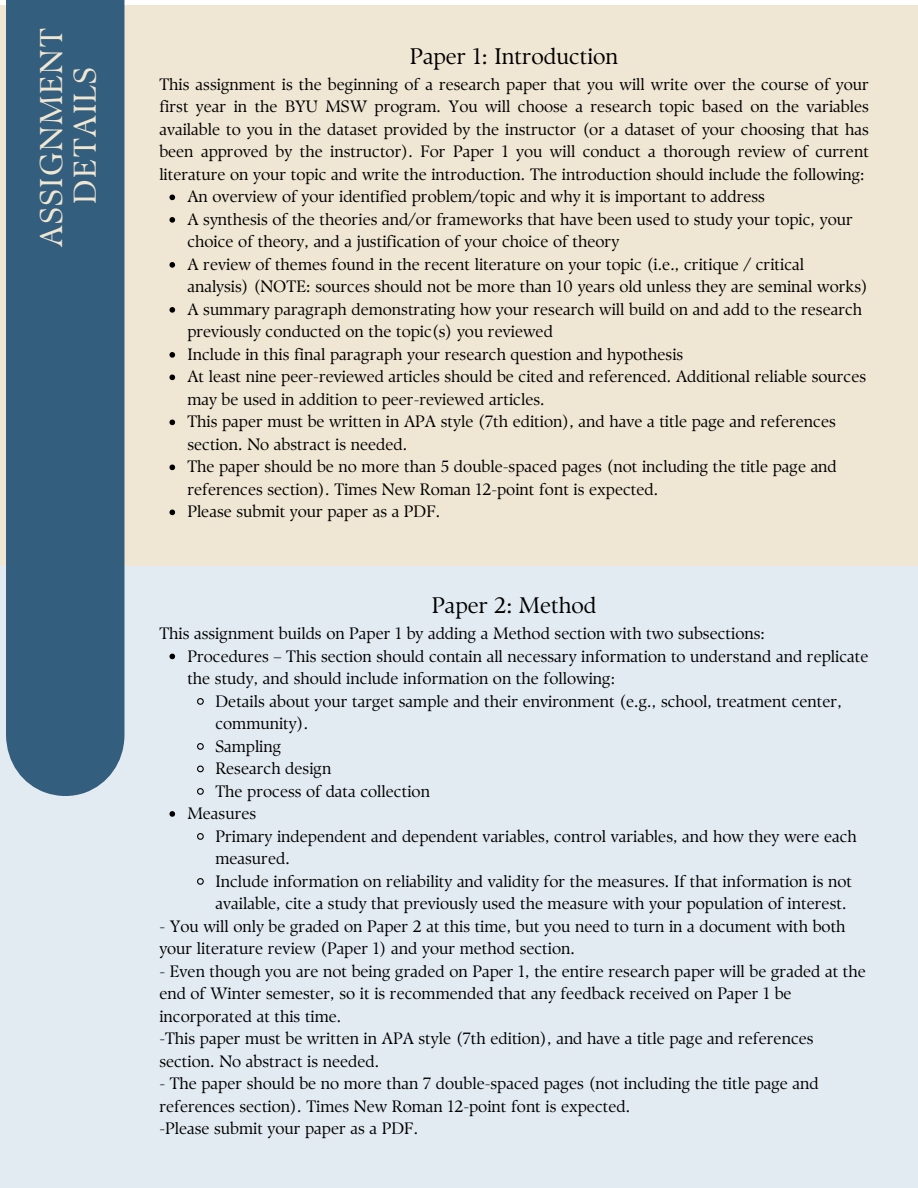
<style>
.page{position:relative;width:918px;height:1188px;background:#fff}
.page>*{position:absolute;margin:0;border:0;box-sizing:border-box;transform-origin:0 0}
.t1{font:31.5px "TY Serif D";letter-spacing:.045em;color:#efe6d3}
.t2{font:22.5px "TY Serif D";color:#000}
.t3{font:16.5px/22.5px "TY Serif D";color:#000}
</style>
<div class="page">
<div style="left:0;top:5px;width:918px;height:722px;background:#efe6d3"></div>
<svg style="left:169px;top:195px;width:6px;height:5px"></svg>
<svg style="left:169px;top:217px;width:6px;height:6px"></svg>
<svg style="left:169px;top:262px;width:6px;height:6px"></svg>
<svg style="left:169px;top:307px;width:6px;height:6px"></svg>
<svg style="left:169px;top:352px;width:6px;height:6px"></svg>
<svg style="left:169px;top:375px;width:6px;height:5px"></svg>
<svg style="left:169px;top:420px;width:6px;height:5px"></svg>
<svg style="left:169px;top:465px;width:6px;height:5px"></svg>
<svg style="left:169px;top:510px;width:6px;height:5px"></svg>
<div style="left:0;top:566px;width:918px;height:622px;background:#e3ebf2"></div>
<div style="left:6px;top:0;width:118px;height:796px;background:#345e7d"></div>
<svg style="left:169px;top:654px;width:6px;height:5px"></svg>
<svg style="left:197px;top:698px;width:7px;height:7px"></svg>
<svg style="left:197px;top:743px;width:7px;height:7px"></svg>
<svg style="left:197px;top:765px;width:7px;height:8px"></svg>
<svg style="left:197px;top:788px;width:7px;height:7px"></svg>
<svg style="left:169px;top:811px;width:6px;height:6px"></svg>
<svg style="left:197px;top:833px;width:7px;height:7px"></svg>
<svg style="left:197px;top:878px;width:7px;height:7px"></svg>
<p class="t1" style="left:32px;top:247px;width:220px;rotate:-90deg">ASSIGNMENT</p>
<p class="t1" style="left:66px;top:204px;width:138px;rotate:-90deg">DETAILS</p>
<p class="t2" style="left:410px;top:43px;width:210px">Paper 1: Introduction</p>
<p class="t3" style="left:159px;top:73px;width:711px;text-align:justify">This assignment is the beginning of a research paper that you will write over the course of your first year in the BYU MSW program. You will choose a research topic based on the variables available to you in the dataset provided by the instructor (or a dataset of your choosing that has been approved by the instructor). For Paper 1 you will conduct a thorough review of current literature on your topic and write the introduction. The introduction should include the following:</p>
<p class="t3" style="left:187px;top:185px;width:579px">An overview of your identified problem/topic and why it is important to address</p>
<p class="t3" style="left:187px;top:208px;width:667px">A synthesis of the theories and/or frameworks that have been used to study your topic, your choice of theory, and a justification of your choice of theory</p>
<p class="t3" style="left:187px;top:253px;width:682px">A review of themes found in the recent literature on your topic (i.e., critique / critical analysis) (NOTE: sources should not be more than 10 years old unless they are seminal works)</p>
<p class="t3" style="left:187px;top:298px;width:676px">A summary paragraph demonstrating how your research will build on and add to the research previously conducted on the topic(s) you reviewed</p>
<p class="t3" style="left:187px;top:343px;width:498px">Include in this final paragraph your research question and hypothesis</p>
<p class="t3" style="left:187px;top:365px;width:680px">At least nine peer-reviewed articles should be cited and referenced. Additional reliable sources may be used in addition to peer-reviewed articles.</p>
<p class="t3" style="left:187px;top:410px;width:650px">This paper must be written in APA style (7th edition), and have a title page and references section. No abstract is needed.</p>
<p class="t3" style="left:187px;top:455px;width:651px">The paper should be no more than 5 double-spaced pages (not including the title page and references section). Times New Roman 12-point font is expected.</p>
<p class="t3" style="left:187px;top:500px;width:255px">Please submit your paper as a PDF.</p>
<p class="t2" style="left:432px;top:592px;width:166px">Paper 2: Method</p>
<p class="t3" style="left:159px;top:622px;width:607px">This assignment builds on Paper 1 by adding a Method section with two subsections:</p>
<p class="t3" style="left:187px;top:645px;width:683px">Procedures – This section should contain all necessary information to understand and replicate the study, and should include information on the following:</p>
<p class="t3" style="left:215px;top:690px;width:628px">Details about your target sample and their environment (e.g., school, treatment center, community).</p>
<p class="t3" style="left:215px;top:735px;width:67px">Sampling</p>
<p class="t3" style="left:215px;top:757px;width:117px">Research design</p>
<p class="t3" style="left:215px;top:780px;width:216px">The process of data collection</p>
<p class="t3" style="left:187px;top:802px;width:70px">Measures</p>
<p class="t3" style="left:215px;top:825px;width:643px">Primary independent and dependent variables, control variables, and how they were each measured.</p>
<p class="t3" style="left:215px;top:870px;width:638px">Include information on reliability and validity for the measures. If that information is not available, cite a study that previously used the measure with your population of interest.</p>
<p class="t3" style="left:159px;top:915px;width:688px">- You will only be graded on Paper 2 at this time, but you need to turn in a document with both your literature review (Paper 1) and your method section.</p>
<p class="t3" style="left:159px;top:960px;width:708px">- Even though you are not being graded on Paper 1, the entire research paper will be graded at the end of Winter semester, so it is recommended that any feedback received on Paper 1 be incorporated at this time.</p>
<p class="t3" style="left:159px;top:1027px;width:656px">-This paper must be written in APA style (7th edition), and have a title page and references section. No abstract is needed.</p>
<p class="t3" style="left:159px;top:1072px;width:661px">- The paper should be no more than 7 double-spaced pages (not including the title page and references section). Times New Roman 12-point font is expected.</p>
<p class="t3" style="left:159px;top:1117px;width:260px">-Please submit your paper as a PDF.</p>
</div>
